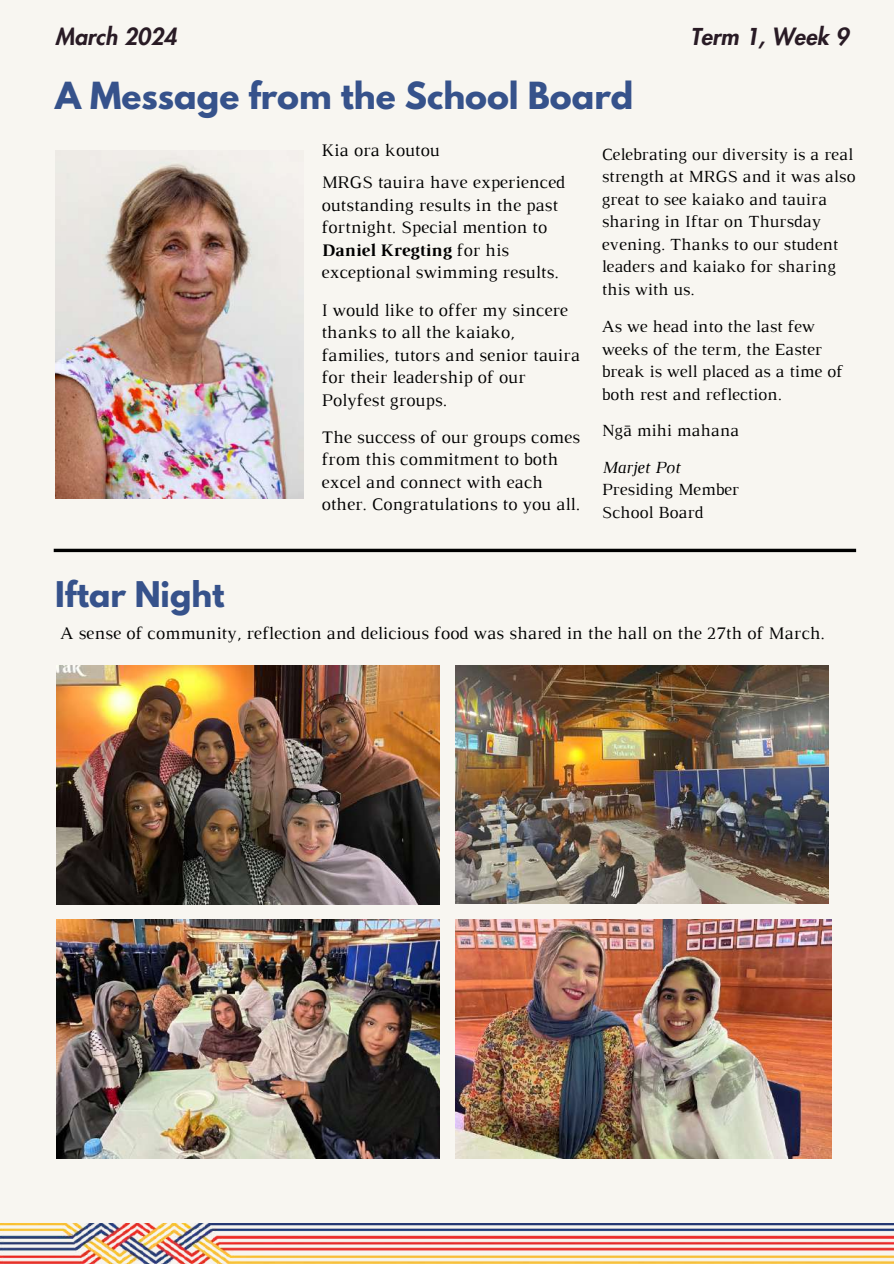
<style>
.page{position:relative;width:894px;height:1264px;background:#fff}
.page>*{position:absolute;margin:0;border:0;box-sizing:border-box;transform-origin:0 0}
.t1{font:700 33.15px "League Spartan";color:#36528b}
.t2{font:700 31.35px "League Spartan";color:#36528b}
.t3{font:italic 800 22.8px "Futura LT Pro";color:#291b25}
.t4{font:18px/22.5px "Luthier";color:#000}
.t5{font:17.4px/22.5px "Luthier";color:#000}
.t6{font:italic 17.4px "Luthier";color:#000}
.s1{font-weight:700}
</style>
<div class="page">
<div style="left:0;top:0;width:893px;height:1263px;background:#f8f6f1"></div>
<svg style="left:54px;top:548px;width:801px;height:4px;background:#2d2d2c"></svg>
<img style="left:55px;top:151px;width:248px;height:347px">
<img style="left:0;top:1223px;width:893px;height:40px">
<img style="left:456px;top:666px;width:372px;height:237px">
<img style="left:56px;top:666px;width:383px;height:238px">
<img style="left:456px;top:919px;width:375px;height:239px">
<img style="left:56px;top:919px;width:383px;height:239px">
<p class="t3" style="left:55px;top:27px;width:123px">March 2024</p>
<p class="t3" style="left:690px;top:27px;width:159px">Term 1, Week 9</p>
<h1 class="t1" style="left:55px;top:79px;width:579px">A Message from the School Board</h1>
<p class="t4" style="left:321px;top:135px;width:245px;line-height:32.7px">Kia ora koutou<br>MRGS tauira have experienced</p>
<p class="t4" style="left:321px;top:195px;width:238px">outstanding results in the past fortnight. Special mention to<br><span class="s1">Daniel Kregting</span> for his exceptional swimming results.</p>
<p class="t4" style="left:321px;top:300px;width:260px">I would like to offer my sincere thanks to all the kaiako, families, tutors and senior tauira for their leadership of our<br>Polyfest groups.</p>
<p class="t4" style="left:321px;top:427px;width:260px">The success of our groups comes from this commitment to both excel and connect with each other. Congratulations to you all.</p>
<p class="t5" style="left:601px;top:144px;width:255px">Celebrating our diversity is a real strength at MRGS and it was also great to see kaiako and tauira sharing in Iftar on Thursday evening. Thanks to our student leaders and kaiako for sharing this with us.</p>
<p class="t5" style="left:601px;top:316px;width:242px">As we head into the last few weeks of the term, the Easter break is well placed as a time of both rest and reflection.</p>
<p class="t5" style="left:601px;top:420px;width:139px">Ngā mihi mahana</p>
<p class="t6" style="left:601px;top:461px;width:80px">Marjet Pot</p>
<p class="t5" style="left:601px;top:479px;width:139px">Presiding Member<br>School Board</p>
<h2 class="t2" style="left:55px;top:579px;width:171px">Iftar Night</h2>
<p class="t4" style="left:60px;top:623px;width:765px">A sense of community, reflection and delicious food was shared in the hall on the 27th of March.</p>
</div>
